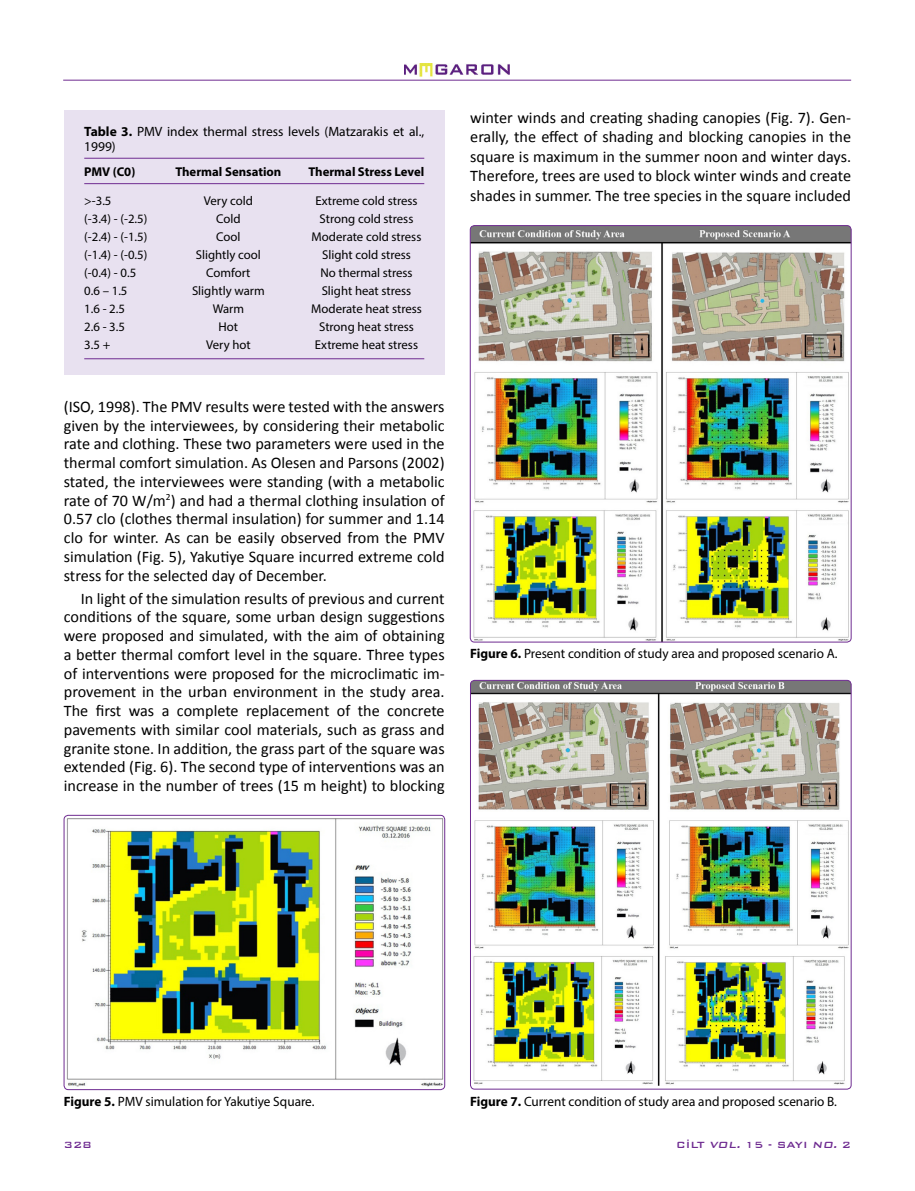
<style>
.page{position:relative;width:915px;height:1191px;background:#fff}
.page>*{position:absolute;margin:0;border:0;box-sizing:border-box;transform-origin:0 0}
.t1{font:16.2px/18.8px "Calibri";color:#000;text-align:justify}
.t2{font:13.5px/15px "Myriad Pro";color:#000}
.t3{font:12.75px "Myriad Pro";color:#000}
.t4{font:700 12.75px "Myriad Pro";color:#000}
.t5{font:500 12px "Bank Gothic BT";color:#6f2c91}
.s1{font-weight:700}
.s2{font-style:italic}
</style>
<div class="page">
<img style="left:404px;top:64px;width:105px;height:16px">
<hr style="left:63px;top:80px;width:787px;height:1px;background:#6f2c91">
<div style="left:64px;top:111px;width:380px;height:264px;background:#e8e1f0"></div>
<hr style="left:84px;top:183px;width:340px;height:1px;background:#6f2c91">
<hr style="left:84px;top:158px;width:340px;height:1px;background:#6f2c91">
<hr style="left:84px;top:358px;width:340px;height:1px;background:#6f2c91">
<img style="left:65px;top:815px;width:379px;height:274px">
<div style="left:64px;top:815px;width:381px;height:274px;border:1px solid #6f2c91;border-radius:4px"></div>
<img style="left:470px;top:225px;width:380px;height:417px">
<img style="left:470px;top:680px;width:380px;height:405px">
<div style="left:470px;top:680px;width:381px;height:409px;border:1px solid #6f2c91;border-radius:4px"></div>
<p class="t2" style="left:84px;top:123px;width:341px"><span class="s1">Table 3.</span> PMV index thermal stress levels (Matzarakis et al.,<br>1999)</p>
<p class="t4" style="left:84px;top:164px;width:53px">PMV (C0)</p>
<p class="t4" style="left:175px;top:164px;width:108px">Thermal Sensation</p>
<p class="t4" style="left:308px;top:164px;width:117px">Thermal Stress Level</p>
<p class="t3" style="left:84px;top:193px;width:29px">&gt;-3.5</p>
<p class="t3" style="left:204px;top:193px;width:51px">Very cold</p>
<p class="t3" style="left:315px;top:193px;width:104px">Extreme cold stress</p>
<p class="t3" style="left:84px;top:211px;width:65px">(-3.4) - (-2.5)</p>
<p class="t3" style="left:216px;top:211px;width:26px">Cold</p>
<p class="t3" style="left:319px;top:211px;width:95px">Strong cold stress</p>
<p class="t3" style="left:84px;top:229px;width:65px">(-2.4) - (-1.5)</p>
<p class="t3" style="left:216px;top:229px;width:26px">Cool</p>
<p class="t3" style="left:311px;top:229px;width:111px">Moderate cold stress</p>
<p class="t3" style="left:84px;top:247px;width:65px">(-1.4) - (-0.5)</p>
<p class="t3" style="left:196px;top:247px;width:67px">Slightly cool</p>
<p class="t3" style="left:322px;top:247px;width:90px">Slight cold stress</p>
<p class="t3" style="left:84px;top:265px;width:53px">(-0.4) - 0.5</p>
<p class="t3" style="left:206px;top:265px;width:46px">Comfort</p>
<p class="t3" style="left:320px;top:265px;width:94px">No thermal stress</p>
<p class="t3" style="left:84px;top:283px;width:45px">0.6 – 1.5</p>
<p class="t3" style="left:192px;top:283px;width:74px">Slightly warm</p>
<p class="t3" style="left:321px;top:283px;width:91px">Slight heat stress</p>
<p class="t3" style="left:84px;top:301px;width:42px">1.6 - 2.5</p>
<p class="t3" style="left:213px;top:301px;width:33px">Warm</p>
<p class="t3" style="left:311px;top:301px;width:112px">Moderate heat stress</p>
<p class="t3" style="left:84px;top:319px;width:42px">2.6 - 3.5</p>
<p class="t3" style="left:218px;top:319px;width:21px">Hot</p>
<p class="t3" style="left:319px;top:319px;width:96px">Strong heat stress</p>
<p class="t3" style="left:84px;top:337px;width:28px">3.5 +</p>
<p class="t3" style="left:206px;top:337px;width:46px">Very hot</p>
<p class="t3" style="left:315px;top:337px;width:104px">Extreme heat stress</p>
<p class="t1" style="left:64px;top:397px;width:382px">(ISO, 1998). The PMV results were tested with the answers given by the interviewees, by considering their metabolic rate and clothing. These two parameters were used in the thermal comfort simulation. As Olesen and Parsons (2002) stated, the interviewees were standing (with a metabolic rate of 70 W/m<sup>2</sup>) and had a thermal clothing insulation of 0.57 clo (clothes thermal insulation) for summer and 1.14 clo for winter. As can be easily observed from the PMV simulation (Fig. 5), Yakutiye Square incurred extreme cold stress for the selected day of December.</p>
<p class="t1" style="left:64px;top:589px;width:382px;text-indent:17px">In light of the simulation results of previous and current conditions of the square, some urban design suggestions were proposed and simulated, with the aim of obtaining a better thermal comfort level in the square. Three types of interventions were proposed for the microclimatic im&shy;provement in the urban environment in the study area.<br>The first was a complete replacement of the concrete pavements with similar cool materials, such as grass and granite stone. In addition, the grass part of the square was extended (Fig. 6). The second type of interventions was an increase in the number of trees (15 m height) to blocking</p>
<p class="t1" style="left:470px;top:108px;width:382px;line-height:19.5px">winter winds and creating shading canopies (Fig. 7). Gen&shy;erally, the effect of shading and blocking canopies in the square is maximum in the summer noon and winter days.<br>Therefore, trees are used to block winter winds and create shades in summer. The tree species in the square included</p>
<p class="t2" style="left:470px;top:646px;width:369px"><span class="s1">Figure 6.</span> Present condition of study area and proposed scenario A.</p>
<p class="t2" style="left:64px;top:1093px;width:252px"><span class="s1">Figure 5.</span> PMV simulation for Yakutiye Square.</p>
<p class="t2" style="left:470px;top:1093px;width:368px"><span class="s1">Figure 7.</span> Current condition of study area and proposed scenario B.</p>
<p class="t5" style="left:64px;top:1138px;width:29px">328</p>
<p class="t5" style="left:676px;top:1138px;width:176px">CİLT <span class="s2">VOL.</span> 15 - SAYI <span class="s2">NO.</span> 2</p>
</div>
